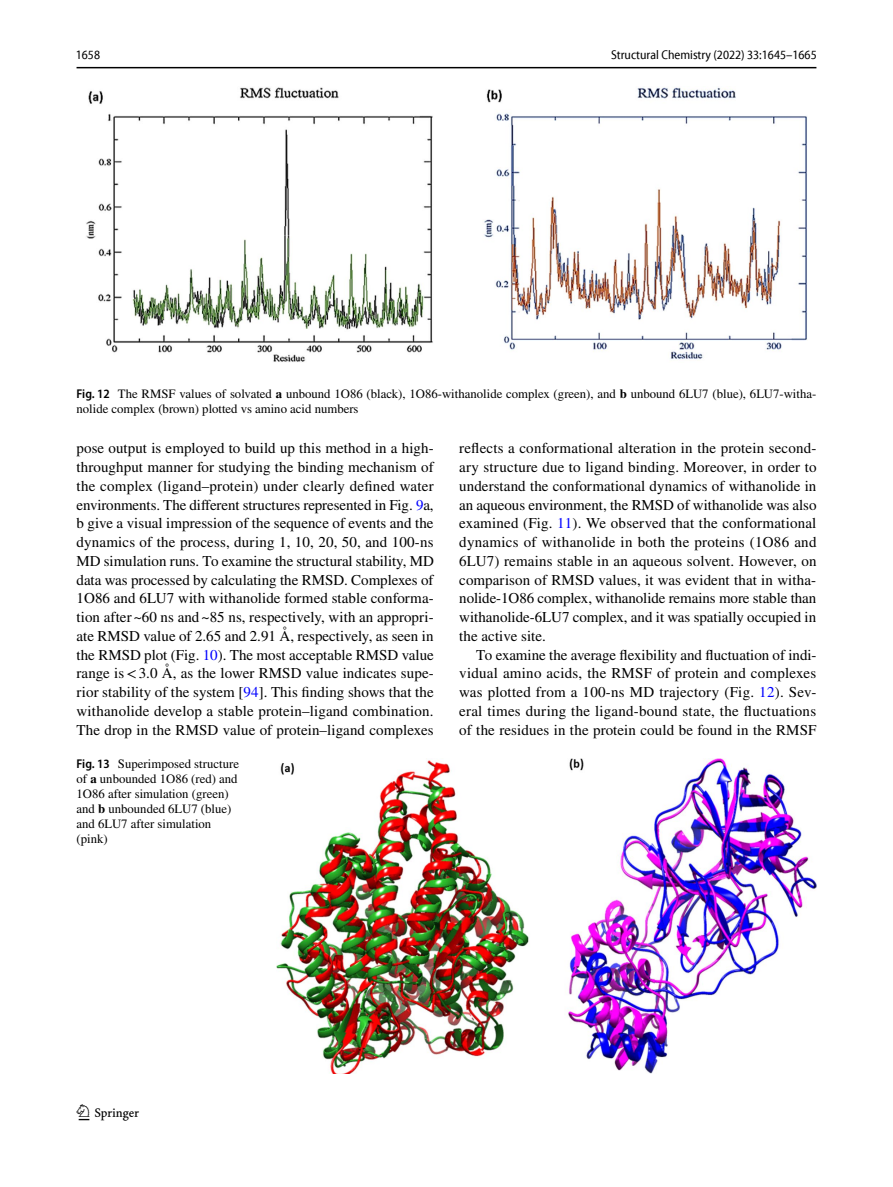
<style>
.page{position:relative;width:893px;height:1187px;background:#fff}
.page>*{position:absolute;margin:0;border:0;box-sizing:border-box;transform-origin:0 0}
.t1{font:22.5px "Springnew Regular 2";color:#000}
.t2{font:15px/18.8px "STIX";letter-spacing:.005em;color:#000;text-align:justify}
.t3{font:12.75px/15px "STIX";color:#000}
.t4{font:semi-condensed 12.75px "Myriad Pro Unic";color:#000}
.s1{font-family:"Myriad Pro";font-weight:600;font-stretch:semi-condensed}
.s2{font-weight:700}
.s3{color:#00f}
</style>
<div class="page">
<hr style="left:77px;top:67px;width:739px;height:1px;background:#000">
<img style="left:86px;top:87px;width:721px;height:275px">
<img style="left:276px;top:758px;width:540px;height:315px">
<p class="t4" style="left:76px;top:50px;width:26px">1658</p>
<p class="t4" style="left:611px;top:50px;width:207px">Structural Chemistry (2022) 33:1645–1665</p>
<p class="t3" style="left:77px;top:387px;width:741px"><span class="s1">Fig. 12</span> The RMSF values of solvated <span class="s2">a</span> unbound 1O86 (black), 1O86-withanolide complex (green), and <span class="s2">b</span> unbound 6LU7 (blue), 6LU7-witha&shy;nolide complex (brown) plotted vs amino acid numbers</p>
<p class="t2" style="left:77px;top:440px;width:359px">pose output is employed to build up this method in a high&shy;throughput manner for studying the binding mechanism of the complex (ligand–protein) under clearly defined water environments. The different structures represented in Fig. <span class="s3">9</span>a, b give a visual impression of the sequence of events and the dynamics of the process, during 1, 10, 20, 50, and 100-ns MD simulation runs. To examine the structural stability, MD data was processed by calculating the RMSD. Complexes of 1O86 and 6LU7 with withanolide formed stable conforma&shy;tion after~60 ns and~85 ns, respectively, with an appropri&shy;ate RMSD value of 2.65 and 2.91 Å, respectively, as seen in the RMSD plot (Fig. <span class="s3">10</span>). The most acceptable RMSD value range is&lt;3.0 Å, as the lower RMSD value indicates supe&shy;rior stability of the system [<span class="s3">94</span>]. This finding shows that the withanolide develop a stable protein–ligand combination.<br>The drop in the RMSD value of protein–ligand complexes</p>
<p class="t2" style="left:459px;top:440px;width:359px">reflects a conformational alteration in the protein second&shy;ary structure due to ligand binding. Moreover, in order to understand the conformational dynamics of withanolide in an aqueous environment, the RMSD of withanolide was also examined (Fig. <span class="s3">11</span>). We observed that the conformational dynamics of withanolide in both the proteins (1O86 and 6LU7) remains stable in an aqueous solvent. However, on comparison of RMSD values, it was evident that in witha&shy;nolide-1O86 complex, withanolide remains more stable than withanolide-6LU7 complex, and it was spatially occupied in the active site.</p>
<p class="t2" style="left:459px;top:646px;width:359px;text-indent:17px">To examine the average flexibility and fluctuation of indi&shy;vidual amino acids, the RMSF of protein and complexes was plotted from a 100-ns MD trajectory (Fig. <span class="s3">12</span>). Sev&shy;eral times during the ligand-bound state, the fluctuations of the residues in the protein could be found in the RMSF</p>
<p class="t3" style="left:77px;top:756px;width:164px"><span class="s1">Fig. 13</span> Superimposed structure of <span class="s2">a</span> unbounded 1O86 (red) and<br>1O86 after simulation (green) and <span class="s2">b</span> unbounded 6LU7 (blue) and 6LU7 after simulation (pink)</p>
<h1 class="t1" style="left:79px;top:1104px;width:62px">1 3</h1>
</div>
